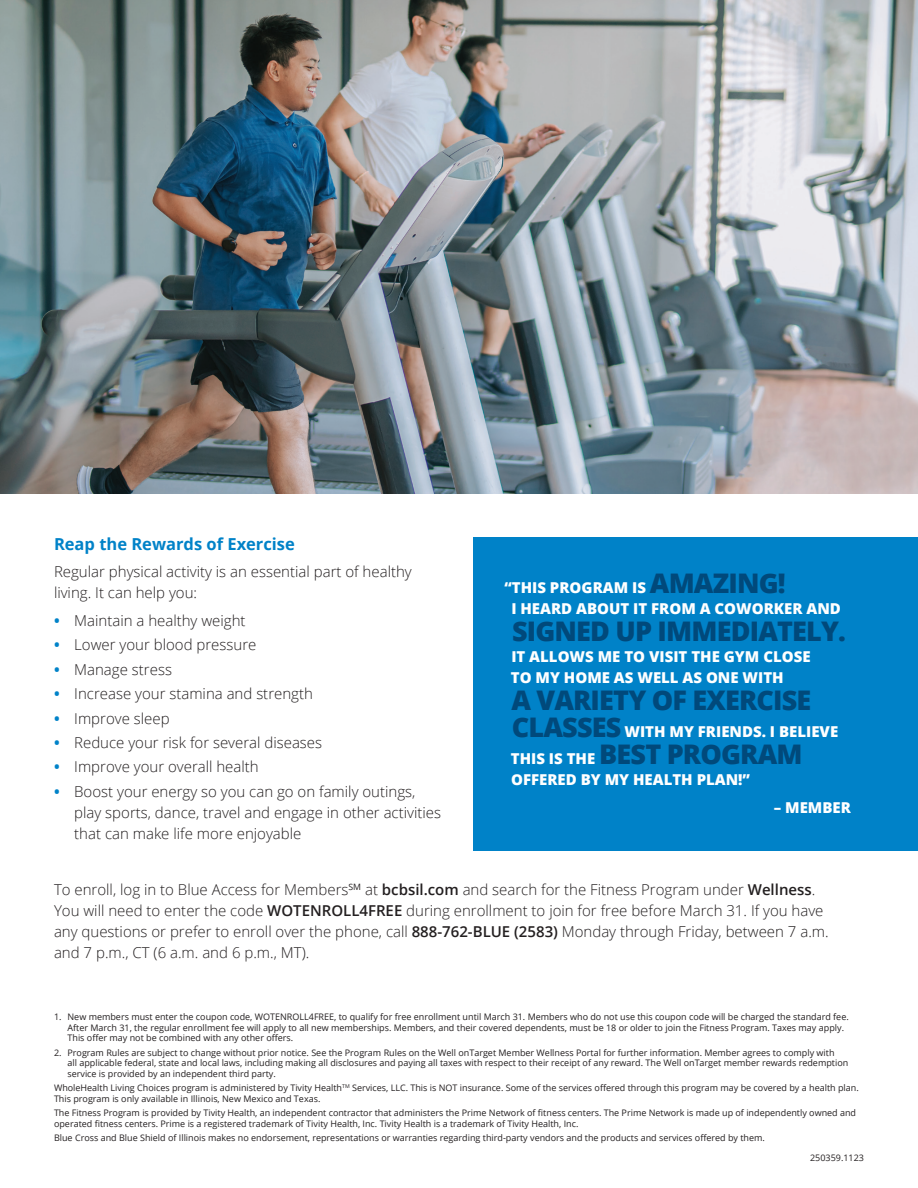
<style>
.page{position:relative;width:918px;height:1188px;background:#fff}
.page>*{position:absolute;margin:0;border:0;box-sizing:border-box;transform-origin:0 0}
.callout{font:800 27px "Open Sans";letter-spacing:-.03em;color:#00497b}
.heading{font:700 16.5px "Open Sans";color:#0082c8}
.body{font:300 15px/21px "Open Sans";color:#231f20}
.callout-2{font:800 15px/21px "Open Sans";color:#fff}
.taglines{font:9px/10.8px "Open Sans";color:#231f20}
.s1{font-weight:700;color:#0082c8}
.s2{font-size:27px;color:#00497b}
.s3{font-size:15px;color:#fff}
.s4{font-weight:600}
</style>
<div class="page">
<div style="left:473px;top:537px;width:445px;height:313px;background:#0082c8"></div>
<img style="left:0;top:0;width:918px;height:493px">
<p class="heading" style="left:54px;top:532px;width:242px">Reap the Rewards of Exercise</p>
<p class="body" style="left:54px;top:561px;width:359px">Regular physical activity is an essential part of healthy living. It can help you:</p>
<p class="body" style="left:54px;top:610px;width:193px"><span class="s1">•</span> Maintain a healthy weight</p>
<p class="body" style="left:54px;top:634px;width:204px"><span class="s1">•</span> Lower your blood pressure</p>
<p class="body" style="left:54px;top:658px;width:119px"><span class="s1">•</span> Manage stress</p>
<p class="body" style="left:54px;top:683px;width:260px"><span class="s1">•</span> Increase your stamina and strength</p>
<p class="body" style="left:54px;top:707px;width:117px"><span class="s1">•</span> Improve sleep</p>
<p class="body" style="left:54px;top:732px;width:270px"><span class="s1">•</span> Reduce your risk for several diseases</p>
<p class="body" style="left:54px;top:756px;width:206px"><span class="s1">•</span> Improve your overall health</p>
<p class="body" style="left:74px;top:780px;width:368px;text-indent:-20px"><span class="s1">•</span> Boost your energy so you can go on family outings, play sports, dance, travel and engage in other activities that can make life more enjoyable</p>
<p class="callout-2" style="left:511px;top:577px;width:331px;text-indent:-7px">“THIS PROGRAM IS <span class="s2">AMAZING!<br></span>I HEARD ABOUT IT FROM A COWORKER AND</p>
<p class="callout" style="left:512px;top:611px;width:336px">SIGNED UP IMMEDIATELY.</p>
<p class="callout-2" style="left:511px;top:646px;width:301px">IT ALLOWS ME TO VISIT THE GYM CLOSE<br>TO MY HOME AS WELL AS ONE WITH</p>
<p class="callout" style="left:511px;top:680px;width:302px">A VARIETY OF EXERCISE</p>
<p class="callout-2" style="left:512px;top:721px;width:328px"><span class="s2">CLASSES</span> WITH MY FRIENDS. I BELIEVE</p>
<p class="callout" style="left:511px;top:734px;width:293px"><span class="s3">THIS IS THE</span> BEST PROGRAM</p>
<p class="callout-2" style="left:511px;top:769px;width:241px">OFFERED BY MY HEALTH PLAN!”</p>
<p class="callout-2" style="left:774px;top:796px;width:79px">– MEMBER</p>
<p class="body" style="left:54px;top:879px;width:776px">To enroll, log in to Blue Access for Members<sup>SM</sup> at <span class="s4">bcbsil.com</span> and search for the Fitness Program under <span class="s4">Wellness</span>.<br>You will need to enter the code <span class="s4">WOTENROLL4FREE</span> during enrollment to join for free before March 31. If you have any questions or prefer to enroll over the phone, call <span class="s4">888-762-BLUE (2583)</span> Monday through Friday, between 7 a.m. and 7 p.m., CT (6 a.m. and 6 p.m., MT).</p>
<p class="taglines" style="left:68px;top:1011px;width:783px;text-indent:-14px">1. New members must enter the coupon code, WOTENROLL4FREE, to qualify for free enrollment until March 31. Members who do not use this coupon code will be charged the standard fee.<br>After March 31, the regular enrollment fee will apply to all new memberships. Members, and their covered dependents, must be 18 or older to join the Fitness Program. Taxes may apply.<br>This offer may not be combined with any other offers.</p>
<p class="taglines" style="left:68px;top:1047px;width:782px;text-indent:-14px">2. Program Rules are subject to change without prior notice. See the Program Rules on the Well onTarget Member Wellness Portal for further information. Member agrees to comply with<br>all applicable federal, state and local laws, including making all disclosures and paying all taxes with respect to their receipt of any reward. The Well onTarget member rewards redemption service is provided by an independent third party.</p>
<p class="taglines" style="left:54px;top:1082px;width:806px">WholeHealth Living Choices program is administered by Tivity Health<sup>TM</sup> Services, LLC. This is NOT insurance. Some of the services offered through this program may be covered by a health plan.<br>This program is only available in Illinois, New Mexico and Texas.</p>
<p class="taglines" style="left:54px;top:1107px;width:804px">The Fitness Program is provided by Tivity Health, an independent contractor that administers the Prime Network of fitness centers. The Prime Network is made up of independently owned and operated fitness centers. Prime is a registered trademark of Tivity Health, Inc. Tivity Health is a trademark of Tivity Health, Inc.</p>
<p class="taglines" style="left:54px;top:1132px;width:712px">Blue Cross and Blue Shield of Illinois makes no endorsement, representations or warranties regarding third-party vendors and the products and services offered by them.</p>
<p class="taglines" style="left:810px;top:1152px;width:55px">250359.1123</p>
</div>
